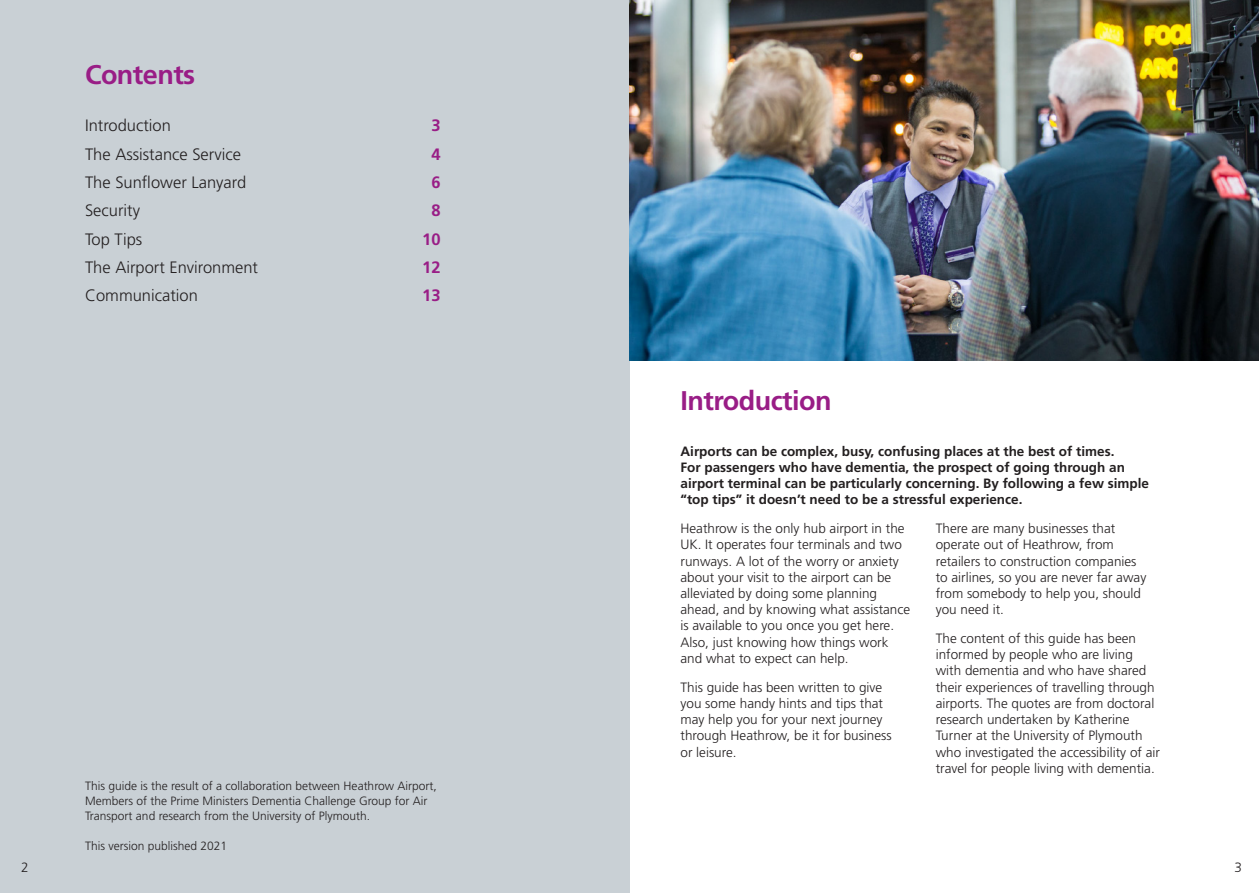
<style>
.page{position:relative;width:1259px;height:893px;background:#fff}
.page>*{position:absolute;margin:0;border:0;box-sizing:border-box;transform-origin:0 0}
.t1{font:700 27px "Frutiger";letter-spacing:-.02em;color:#991d86}
.t2{font:300 16.5px "Frutiger";color:#231f20}
.t3{font:700 16.5px "Frutiger";color:#991d86}
.t4{font:300 13.5px/16.2px "Frutiger";color:#231f20}
.t5{font:700 13.5px/16.2px "Frutiger";color:#231f20}
.t6{font:300 12px/15px "Frutiger";color:#231f20}
</style>
<div class="page">
<div style="left:0;top:0;width:629px;height:893px;background:#c9d0d5"></div>
<img style="left:629px;top:0;width:630px;height:360px">
<p class="t1" style="left:85px;top:59px;width:112px">Contents</p>
<p class="t2" style="left:85px;top:116px;width:87px">Introduction</p>
<p class="t3" style="left:431px;top:116px;width:11px">3</p>
<p class="t2" style="left:85px;top:145px;width:157px">The Assistance Service</p>
<p class="t3" style="left:431px;top:144px;width:11px">4</p>
<p class="t2" style="left:85px;top:173px;width:163px">The Sunflower Lanyard</p>
<p class="t3" style="left:431px;top:173px;width:11px">6</p>
<p class="t2" style="left:85px;top:201px;width:56px">Security</p>
<p class="t3" style="left:431px;top:201px;width:11px">8</p>
<p class="t2" style="left:85px;top:230px;width:59px">Top Tips</p>
<p class="t3" style="left:422px;top:229px;width:20px">10</p>
<p class="t2" style="left:85px;top:258px;width:174px">The Airport Environment</p>
<p class="t3" style="left:422px;top:258px;width:20px">12</p>
<p class="t2" style="left:85px;top:286px;width:114px">Communication</p>
<p class="t3" style="left:422px;top:286px;width:20px">13</p>
<p class="t6" style="left:85px;top:779px;width:353px">This guide is the result of a collaboration between Heathrow Airport,<br>Members of the Prime Ministers Dementia Challenge Group for Air<br>Transport and research from the University of Plymouth.</p>
<p class="t6" style="left:85px;top:839px;width:144px">This version published 2021</p>
<p class="t1" style="left:680px;top:385px;width:153px">Introduction</p>
<p class="t5" style="left:680px;top:443px;width:470px">Airports can be complex, busy, confusing places at the best of times.<br>For passengers who have dementia, the prospect of going through an airport terminal can be particularly concerning. By following a few simple “top tips” it doesn’t need to be a stressful experience.</p>
<p class="t4" style="left:680px;top:521px;width:231px">Heathrow is the only hub airport in the UK. It operates four terminals and two runways. A lot of the worry or anxiety about your visit to the airport can be alleviated by doing some planning ahead, and by knowing what assistance is available to you once you get here.<br>Also, just knowing how things work and what to expect can help.</p>
<p class="t4" style="left:680px;top:679px;width:213px">This guide has been written to give you some handy hints and tips that may help you for your next journey through Heathrow, be it for business or leisure.</p>
<p class="t4" style="left:935px;top:521px;width:212px">There are many businesses that operate out of Heathrow, from retailers to construction companies to airlines, so you are never far away from somebody to help you, should you need it.</p>
<p class="t4" style="left:935px;top:630px;width:226px">The content of this guide has been informed by people who are living with dementia and who have shared their experiences of travelling through airports. The quotes are from doctoral research undertaken by Katherine Turner at the University of Plymouth who investigated the accessibility of air travel for people living with dementia.</p>
<p class="t4" style="left:21px;top:859px;width:9px">2</p>
<p class="t4" style="left:1234px;top:859px;width:9px">3</p>
</div>
